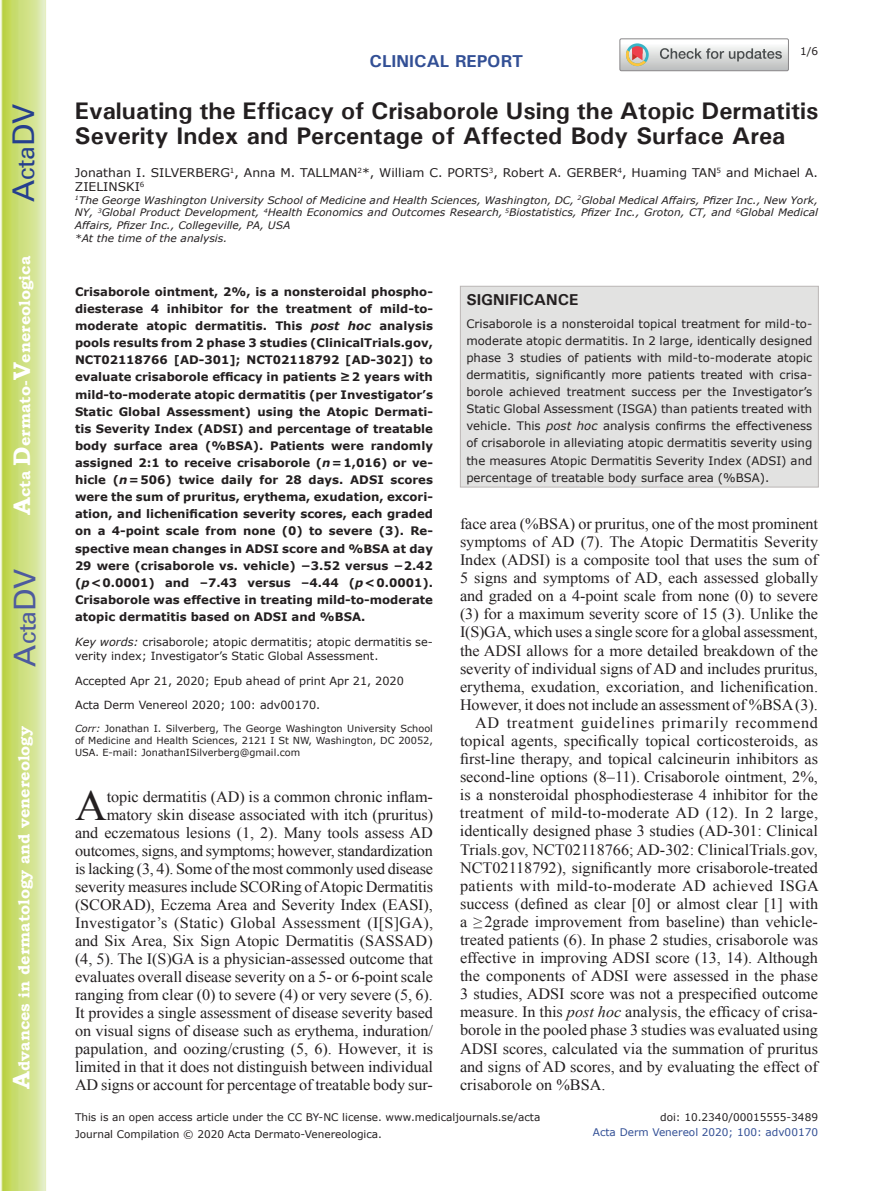
<style>
.page{position:relative;width:893px;height:1191px;background:#fff}
.page>*{position:absolute;margin:0;border:0;box-sizing:border-box;transform-origin:0 0}
.t1{font:42.9px "Times New Roman";color:#231f20}
.t2{font:30px "Univers";color:#4d5a9e}
.t3{font:30px "Univers";color:#253f8e}
.t4{font:700 24px/25.5px "Univers";color:#231f20}
.t5{font:700 17.25px "Univers";color:#324f95}
.t6{font:15.75px/18px "Times New Roman";color:#231f20;text-align:right}
.t7{font:700 15.75px "Bookman Old Style";color:#fff}
.t8{font:15.75px "Times New Roman";letter-spacing:.02em;color:#231f20}
.t9{font:15.75px "Times New Roman";letter-spacing:.025em;color:#231f20}
.t10{font:15.75px "Times New Roman";letter-spacing:.045em;color:#231f20}
.t11{font:700 15.75px "Univers";color:#231f20}
.t12{font:12px/14.4px "Verdana";color:#231f20}
.t13{font:700 11.7px/17.1px "Verdana";color:#231f20;text-align:justify}
.t14{font:11.7px/17.1px "Verdana";color:#231f20;text-align:justify}
.t15{font:11.25px/13.5px "Verdana";color:#231f20}
.t16{font:10.5px/16.8px "Verdana";color:#231f20}
.t17{font:10.5px "Verdana";color:#324f95}
.t18{font:italic 10.35px/12.8px "Verdana";color:#231f20}
.t19{font:9.75px/11.7px "Verdana";color:#231f20;text-align:justify}
.s1{font-size:24px}
.s2{font-style:italic}
</style>
<div class="page">
<svg style="left:1px;top:0;width:45px;height:1191px;background:#cfe084"></svg>
<svg style="left:620px;top:39px;width:168px;height:32px"></svg>
<div style="left:460px;top:286px;width:359px;height:201px;background:#e2e2e1;border:1px solid #bab5b4"></div>
<h2 class="t3" style="left:6px;top:202px;width:100px;rotate:-90deg">A<span class="s1">cta</span>DV</h2>
<p class="t7" style="left:15px;top:515px;width:260px;rotate:-90deg"><span class="s1">A</span>cta <span class="s1">D</span>ermato-<span class="s1">V</span>enereologica</p>
<h2 class="t2" style="left:7px;top:666px;width:100px;rotate:-90deg">A<span class="s1">cta</span>DV</h2>
<p class="t7" style="left:15px;top:1088px;width:364px;rotate:-90deg"><span class="s1">A</span>dvances in dermatology and venereology</p>
<p class="t5" style="left:370px;top:50px;width:155px">CLINICAL REPORT</p>
<p class="t16" style="left:800px;top:43px;width:20px">1/6</p>
<h3 class="t4" style="left:75px;top:97px;width:745px">Evaluating the Efficacy of Crisaborole Using the Atopic Dermatitis<br>Severity Index and Percentage of Affected Body Surface Area</h3>
<p class="t12" style="left:75px;top:165px;width:745px">Jonathan I. SILVERBERG<sup>1</sup>, Anna M. TALLMAN<sup>2</sup>*, William C. PORTS<sup>3</sup>, Robert A. GERBER<sup>4</sup>, Huaming TAN<sup>5</sup> and Michael A.<br>ZIELINSKI<sup>6</sup></p>
<p class="t18" style="left:75px;top:194px;width:745px"><sup>1</sup>The George Washington University School of Medicine and Health Sciences, Washington, DC, <sup>2</sup>Global Medical Affairs, Pfizer Inc., New York, NY, <sup>3</sup>Global Product Development, <sup>4</sup>Health Economics and Outcomes Research, <sup>5</sup>Biostatistics, Pfizer Inc., Groton, CT, and <sup>6</sup>Global Medical Affairs, Pfizer Inc., Collegeville, PA, USA<br>*At the time of the analysis.</p>
<p class="t13" style="left:75px;top:283px;width:359px">Crisaborole ointment, 2%, is a nonsteroidal phospho&shy;diesterase 4 inhibitor for the treatment of mild-to&shy;moderate atopic dermatitis. This <span class="s2">post hoc</span> analysis pools results from 2 phase 3 studies (ClinicalTrials.gov, NCT02118766 [AD-301]; NCT02118792 [AD-302]) to evaluate crisaborole efficacy in patients ≥2 years with mild-to-moderate atopic dermatitis (per Investigator’s Static Global Assessment) using the Atopic Dermati&shy;tis Severity Index (ADSI) and percentage of treatable body surface area (%BSA). Patients were randomly assigned 2:1 to receive crisaborole (<span class="s2">n</span>=1,016) or ve&shy;hicle (<span class="s2">n</span>=506) twice daily for 28 days. ADSI scores were the sum of pruritus, erythema, exudation, excori&shy;ation, and lichenification severity scores, each graded on a 4-point scale from none (0) to severe (3). Re&shy;spective mean changes in ADSI score and %BSA at day 29 were (crisaborole vs. vehicle) −3.52 versus −2.42 (<span class="s2">p</span>&lt;0.0001) and –7.43 versus –4.44 (<span class="s2">p</span>&lt;0.0001).<br>Crisaborole was effective in treating mild-to-moderate atopic dermatitis based on ADSI and %BSA.</p>
<p class="t15" style="left:75px;top:636px;width:359px"><span class="s2">Key words:</span> crisaborole; atopic dermatitis; atopic dermatitis se&shy;verity index; Investigator’s Static Global Assessment.</p>
<p class="t15" style="left:75px;top:674px;width:330px">Accepted Apr 21, 2020; Epub ahead of print Apr 21, 2020</p>
<p class="t15" style="left:75px;top:699px;width:247px">Acta Derm Venereol 2020; 100: adv00170.</p>
<p class="t19" style="left:75px;top:723px;width:359px"><span class="s2">Corr:</span> Jonathan I. Silverberg, The George Washington University School of Medicine and Health Sciences, 2121 I St NW, Washington, DC 20052, USA. E-mail: JonathanISilverberg@gmail.com</p>
<h1 class="t1" style="left:75px;top:776px;width:33px">A</h1>
<p class="t6" style="left:75px;top:787px;width:360px">topic dermatitis (AD) is a common chronic inflam&shy;matory skin disease associated with itch (pruritus)<br>and eczematous lesions (1, 2). Many tools assess AD outcomes, signs, and symptoms; however, standardization is lacking (3, 4). Some of the most commonly used disease severity measures include SCORing of Atopic Dermatitis (SCORAD), Eczema Area and Severity Index (EASI), Investigator’s (Static) Global Assessment (I[S]GA), and Six Area, Six Sign Atopic Dermatitis (SASSAD) (4, 5). The I(S)GA is a physician-assessed outcome that evaluates overall disease severity on a 5- or 6-point scale ranging from clear (0) to severe (4) or very severe (5, 6).<br>It provides a single assessment of disease severity based on visual signs of disease such as erythema, induration/ papulation, and oozing/crusting (5, 6). However, it is limited in that it does not distinguish between individual AD signs or account for percentage of treatable body sur-</p>
<p class="t11" style="left:466px;top:289px;width:114px">SIGNIFICANCE</p>
<p class="t14" style="left:466px;top:315px;width:347px">Crisaborole is a nonsteroidal topical treatment for mild-to&shy;moderate atopic dermatitis. In 2 large, identically designed phase 3 studies of patients with mild-to-moderate atopic dermatitis, significantly more patients treated with crisa&shy;borole achieved treatment success per the Investigator’s Static Global Assessment (ISGA) than patients treated with vehicle. This <span class="s2">post hoc</span> analysis confirms the effectiveness of crisaborole in alleviating atopic dermatitis severity using the measures Atopic Dermatitis Severity Index (ADSI) and percentage of treatable body surface area (%BSA).</p>
<p class="t6" style="left:460px;top:514px;width:360px">face area (%BSA) or pruritus, one of the most prominent</p>
<p class="t6" style="left:460px;top:532px;width:360px">symptoms of AD (7). The Atopic Dermatitis Severity</p>
<p class="t6" style="left:460px;top:550px;width:359px">Index (ADSI) is a composite tool that uses the sum of</p>
<p class="t6" style="left:460px;top:568px;width:360px">5 signs and symptoms of AD, each assessed globally</p>
<p class="t6" style="left:460px;top:587px;width:359px">and graded on a 4-point scale from none (0) to severe</p>
<p class="t6" style="left:460px;top:605px;width:359px">(3) for a maximum severity score of 15 (3). Unlike the</p>
<p class="t6" style="left:460px;top:623px;width:359px">I(S)GA, which uses a single score for a global assessment,</p>
<p class="t6" style="left:460px;top:641px;width:359px">the ADSI allows for a more detailed breakdown of the</p>
<p class="t6" style="left:460px;top:659px;width:360px">severity of individual signs of AD and includes pruritus,</p>
<p class="t6" style="left:460px;top:677px;width:360px">erythema, exudation, excoriation, and lichenification.</p>
<p class="t6" style="left:460px;top:695px;width:359px">However, it does not include an assessment of %BSA (3).</p>
<p class="t10" style="left:475px;top:712px;width:344px">AD treatment guidelines primarily recommend</p>
<p class="t6" style="left:460px;top:731px;width:360px">topical agents, specifically topical corticosteroids, as</p>
<p class="t6" style="left:460px;top:749px;width:360px">first-line therapy, and topical calcineurin inhibitors as</p>
<p class="t6" style="left:460px;top:767px;width:359px">second-line options (8–11). Crisaborole ointment, 2%,</p>
<p class="t6" style="left:460px;top:785px;width:359px">is a nonsteroidal phosphodiesterase 4 inhibitor for the</p>
<p class="t8" style="left:460px;top:802px;width:360px">treatment of mild-to-moderate AD (12). In 2 large,</p>
<p class="t6" style="left:460px;top:822px;width:359px">identically designed phase 3 studies (AD-301: Clinical</p>
<p class="t6" style="left:460px;top:840px;width:359px">Trials.gov, NCT02118766; AD-302: ClinicalTrials.gov,</p>
<p class="t6" style="left:460px;top:858px;width:359px">NCT02118792), significantly more crisaborole-treated</p>
<p class="t9" style="left:460px;top:875px;width:360px">patients with mild-to-moderate AD achieved ISGA</p>
<p class="t6" style="left:460px;top:894px;width:360px">success (defined as clear [0] or almost clear [1] with</p>
<p class="t6" style="left:460px;top:912px;width:360px">a ≥2grade improvement from baseline) than vehicle-</p>
<p class="t6" style="left:460px;top:930px;width:359px">treated patients (6). In phase 2 studies, crisaborole was</p>
<p class="t6" style="left:460px;top:948px;width:359px">effective in improving ADSI score (13, 14). Although</p>
<p class="t6" style="left:460px;top:966px;width:359px">the components of ADSI were assessed in the phase</p>
<p class="t6" style="left:460px;top:984px;width:359px">3 studies, ADSI score was not a prespecified outcome</p>
<p class="t6" style="left:460px;top:1002px;width:359px">measure. In this <span class="s2">post hoc</span> analysis, the efficacy of crisa-</p>
<p class="t6" style="left:460px;top:1021px;width:360px">borole in the pooled phase 3 studies was evaluated using</p>
<p class="t6" style="left:460px;top:1039px;width:360px">ADSI scores, calculated via the summation of pruritus</p>
<p class="t6" style="left:460px;top:1057px;width:359px">and signs of AD scores, and by evaluating the effect of</p>
<p class="t6" style="left:460px;top:1075px;width:147px">crisaborole on %BSA.</p>
<p class="t16" style="left:75px;top:1108px;width:467px">This is an open access article under the CC BY-NC license. www.medicaljournals.se/acta<br>Journal Compilation © 2020 Acta Dermato-Venereologica.</p>
<p class="t16" style="left:660px;top:1108px;width:159px">doi: 10.2340/00015555-3489</p>
<p class="t17" style="left:593px;top:1125px;width:227px">Acta Derm Venereol 2020; 100: adv00170</p>
</div>
